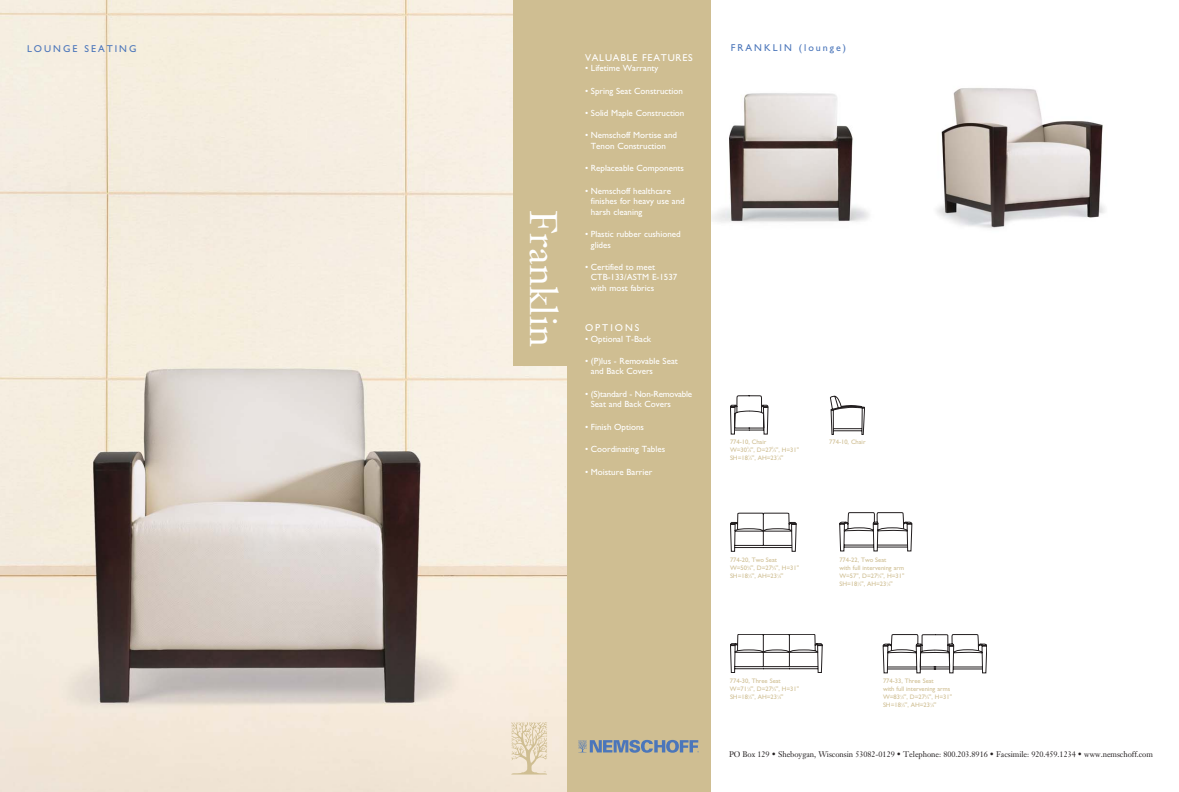
<style>
.page{position:relative;width:1179px;height:792px;background:#fff}
.page>*{position:absolute;margin:0;border:0;box-sizing:border-box;transform-origin:0 0}
.t1{font:38px "Janson Text";color:#fff}
.t2{font:10px "Gill Sans";letter-spacing:.2em;color:#4b76ba}
.t3{font:10px "Gill Sans";letter-spacing:.08em;color:#fff}
.t4{font:10px "Gill Sans";letter-spacing:.2em;color:#fff}
.t5{font:9px/10.5px "Gill Sans";color:#fff}
.t6{font:9px/10.5px "Gill Sans";letter-spacing:-.02em;color:#fff}
.t7{font:8px "Janson Text";letter-spacing:-.005em;color:#231f20}
.t8{font:6.5px/8px "Gill Sans";color:#cfbe92}
.t9{font:2.5px "Helvetica";color:#cfbe92}
.s1{font-size:3.2px}
</style>
<div class="page">
<img style="left:712px;top:93px;width:157px;height:130px">
<img style="left:0;top:0;width:567px;height:792px">
<div style="left:567px;top:0;width:144px;height:792px;background:#cfbe92"></div>
<div style="left:513px;top:0;width:59px;height:365px;background:#cfbe92"></div>
<svg style="left:511px;top:722px;width:37px;height:53px"></svg>
<svg style="left:578px;top:740px;width:121px;height:13px"></svg>
<img style="left:936px;top:88px;width:169px;height:141px">
<svg style="left:730px;top:513px;width:66px;height:39px"></svg>
<svg style="left:839px;top:512px;width:73px;height:39px"></svg>
<svg style="left:730px;top:634px;width:92px;height:39px"></svg>
<svg style="left:883px;top:634px;width:104px;height:39px"></svg>
<svg style="left:730px;top:396px;width:39px;height:38px"></svg>
<svg style="left:830px;top:396px;width:35px;height:38px"></svg>
<p class="t2" style="left:27px;top:45px;width:111px">LOUNGE SEATING</p>
<h1 class="t1" style="left:559px;top:210px;width:139px;rotate:90deg">Franklin</h1>
<p class="t3" style="left:585px;top:54px;width:109px">VALUABLE FEATURES</p>
<p class="t5" style="left:585px;top:64px;width:75px">• Lifetime Warranty</p>
<p class="t5" style="left:585px;top:86px;width:99px">• Spring Seat Construction</p>
<p class="t5" style="left:585px;top:109px;width:101px">• Solid Maple Construction</p>
<p class="t5" style="left:585px;top:131px;width:94px;text-align:center">• Nemschoff Mortise and<br>Tenon Construction</p>
<p class="t5" style="left:585px;top:164px;width:101px">• Replaceable Components</p>
<p class="t5" style="left:591px;top:186px;width:95px;text-indent:-6px">• Nemschoff healthcare finishes for heavy use and harsh cleaning</p>
<p class="t5" style="left:591px;top:230px;width:91px;text-indent:-6px">• Plastic rubber cushioned glides</p>
<p class="t5" style="left:591px;top:263px;width:88px;text-indent:-6px">• Certified to meet<br>CTB-133/ASTM E-1537 with most fabrics</p>
<p class="t4" style="left:585px;top:324px;width:56px">OPTIONS</p>
<p class="t5" style="left:585px;top:334px;width:68px">• Optional T-Back</p>
<p class="t5" style="left:591px;top:357px;width:88px;text-indent:-6px">• (P)lus - Removable Seat and Back Covers</p>
<p class="t6" style="left:591px;top:390px;width:103px;text-indent:-6px">• (S)tandard - Non-Removable<br>Seat and Back Covers</p>
<p class="t5" style="left:585px;top:422px;width:61px">• Finish Options</p>
<p class="t5" style="left:585px;top:445px;width:82px">• Coordinating Tables</p>
<p class="t5" style="left:585px;top:467px;width:69px">• Moisture Barrier</p>
<p class="t2" style="left:731px;top:44px;width:117px">FRANKLIN (lounge)</p>
<p class="t8" style="left:730px;top:438px;width:71px">774-10, Chair<br>W=30<sup>3</sup>⁄<span class="s1">4</span>", D=27<sup>3</sup>⁄<span class="s1">4</span>", H=31"<br>SH=18<sup>1</sup>⁄<span class="s1">2</span>", AH=23<sup>1</sup>⁄<span class="s1">4</span>"</p>
<p class="t8" style="left:829px;top:438px;width:38px">774-10, Chair</p>
<p class="t8" style="left:730px;top:557px;width:71px">774-20, Two Seat<br>W=50<sup>3</sup>⁄<span class="s1">4</span>", D=27<sup>3</sup>⁄<span class="s1">4</span>", H=31"<br>SH=18<sup>1</sup>⁄<span class="s1">2</span>", AH=23<sup>1</sup>⁄<span class="s1">4</span>"</p>
<p class="t8" style="left:839px;top:556px;width:67px">774-22, Two Seat<br>with full intervening arm<br>W=57", D=27<sup>3</sup>⁄<span class="s1">4</span>", H=31"<br>SH=18<sup>1</sup>⁄<span class="s1">2</span>", AH=23<sup>1</sup>⁄<span class="s1">4</span>"</p>
<p class="t9" style="left:544px;top:772px;width:4px">™</p>
<p class="t8" style="left:730px;top:678px;width:71px">774-30, Three Seat<br>W=71<sup>1</sup>⁄<span class="s1">2</span>", D=27<sup>3</sup>⁄<span class="s1">4</span>", H=31"<br>SH=18<sup>1</sup>⁄<span class="s1">2</span>", AH=23<sup>1</sup>⁄<span class="s1">4</span>"</p>
<p class="t8" style="left:883px;top:678px;width:71px">774-33, Three Seat<br>with full intervening arms<br>W=83<sup>1</sup>⁄<span class="s1">2</span>", D=27<sup>3</sup>⁄<span class="s1">4</span>", H=31"<br>SH=18<sup>1</sup>⁄<span class="s1">2</span>", AH=23<sup>1</sup>⁄<span class="s1">4</span>"</p>
<p class="t7" style="left:729px;top:751px;width:425px">PO Box 129 • Sheboygan, Wisconsin 53082-0129 • Telephone: 800.203.8916 • Facsimile: 920.459.1234 • www.nemschoff.com</p>
</div>
